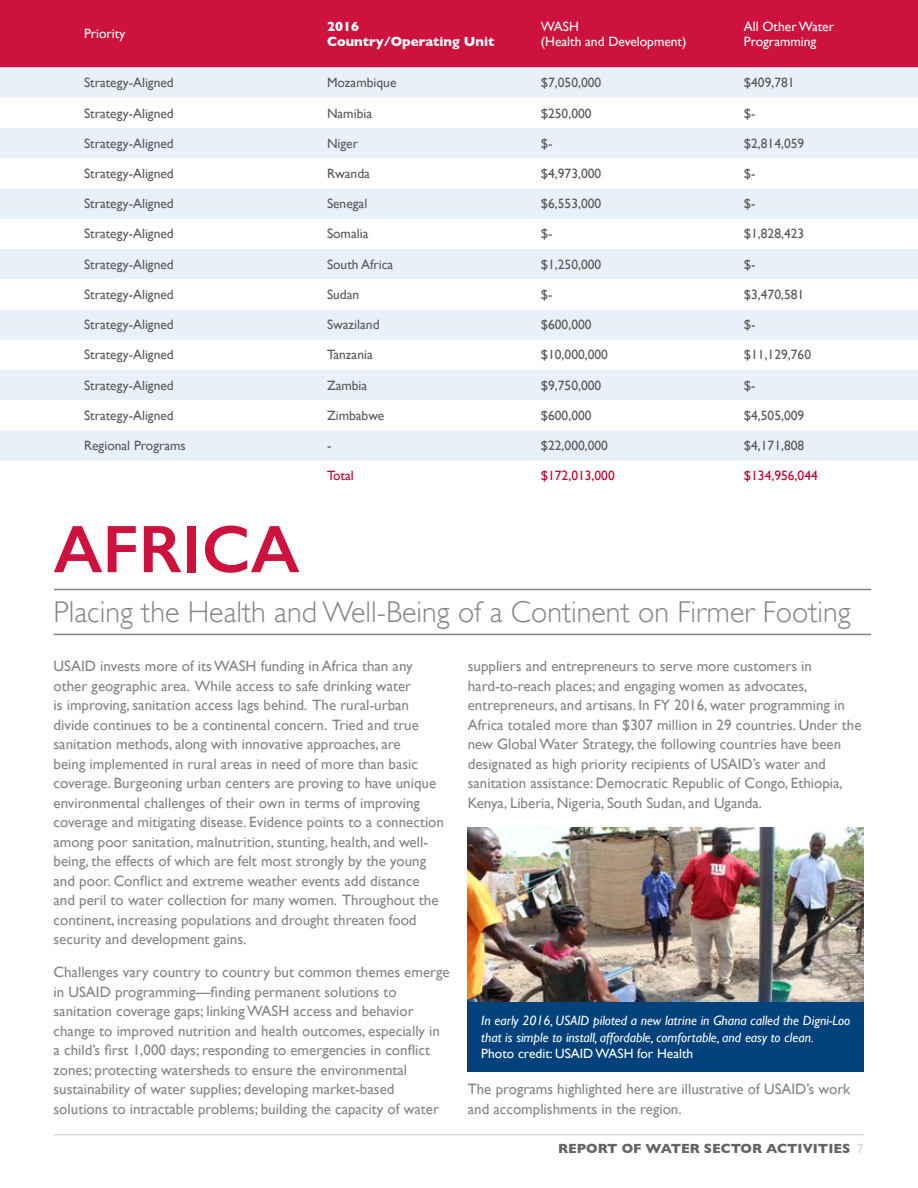
<style>
.page{position:relative;width:918px;height:1188px;background:#fff}
.page>*{position:absolute;margin:0;border:0;box-sizing:border-box;transform-origin:0 0}
.t1{font:600 67.5px "Gill Sans";color:#cd123d}
.Paragraph_Style_3{font:300 30px "Gill Sans";color:#848482}
.Body{font:15px/19.5px "Gill Sans";color:#848482}
.t2{font:13.5px "Gill Sans";color:#595959}
.t3{font:italic 13.5px/16.5px "Gill Sans";color:#fff}
.t4{font:13.5px/15.5px "Gill Sans";color:#fff}
.t5{font:700 13.5px "Gill Sans";color:#676362}
.t6{font:13.5px "Gill Sans";color:#c5002e}
.t7{font:700 13.5px/15.5px "Gill Sans";color:#fff}
.s1{font-style:normal}
.s2{font-weight:600;color:#dcdcd6}
</style>
<div class="page">
<div style="left:1px;top:0;width:917px;height:68px;background:#cd123d"></div>
<svg style="left:0;top:68px;width:918px;height:393px;fill:#e9f0f9"></svg>
<svg style="left:0;top:0;width:1px;height:99px"></svg>
<img style="left:468px;top:827px;width:396px;height:175px">
<div style="left:468px;top:1002px;width:396px;height:70px;background:#01427c"></div>
<hr style="left:54px;top:634px;width:817px;height:1px;background:#848482">
<hr style="left:54px;top:589px;width:817px;height:1px;background:#848482">
<hr style="left:54px;top:1134px;width:810px;height:2px;background:#dcdcd6">
<p class="t4" style="left:84px;top:26px;width:43px">Priority</p>
<p class="t7" style="left:327px;top:18px;width:169px">2016<br>Country/Operating Unit</p>
<p class="t4" style="left:541px;top:18px;width:147px">WASH<br>(Health and Development)</p>
<p class="t4" style="left:744px;top:18px;width:92px">All Other Water<br>Programming</p>
<p class="t2" style="left:84px;top:75px;width:91px">Strategy-Aligned</p>
<p class="t2" style="left:327px;top:75px;width:71px">Mozambique</p>
<p class="t2" style="left:541px;top:75px;width:62px">$7,050,000</p>
<p class="t2" style="left:744px;top:75px;width:52px">$409,781</p>
<p class="t2" style="left:84px;top:105px;width:91px">Strategy-Aligned</p>
<p class="t2" style="left:327px;top:105px;width:47px">Namibia</p>
<p class="t2" style="left:541px;top:105px;width:52px">$250,000</p>
<p class="t2" style="left:744px;top:105px;width:13px">$-</p>
<p class="t2" style="left:84px;top:135px;width:91px">Strategy-Aligned</p>
<p class="t2" style="left:327px;top:135px;width:33px">Niger</p>
<p class="t2" style="left:541px;top:135px;width:13px">$-</p>
<p class="t2" style="left:744px;top:135px;width:62px">$2,814,059</p>
<p class="t2" style="left:84px;top:166px;width:91px">Strategy-Aligned</p>
<p class="t2" style="left:327px;top:166px;width:45px">Rwanda</p>
<p class="t2" style="left:541px;top:166px;width:62px">$4,973,000</p>
<p class="t2" style="left:744px;top:166px;width:13px">$-</p>
<p class="t2" style="left:84px;top:196px;width:91px">Strategy-Aligned</p>
<p class="t2" style="left:327px;top:196px;width:42px">Senegal</p>
<p class="t2" style="left:541px;top:196px;width:62px">$6,553,000</p>
<p class="t2" style="left:744px;top:196px;width:13px">$-</p>
<p class="t2" style="left:84px;top:226px;width:91px">Strategy-Aligned</p>
<p class="t2" style="left:327px;top:226px;width:43px">Somalia</p>
<p class="t2" style="left:541px;top:226px;width:13px">$-</p>
<p class="t2" style="left:744px;top:226px;width:62px">$1,828,423</p>
<p class="t2" style="left:84px;top:256px;width:91px">Strategy-Aligned</p>
<p class="t2" style="left:327px;top:256px;width:68px">South Africa</p>
<p class="t2" style="left:541px;top:256px;width:62px">$1,250,000</p>
<p class="t2" style="left:744px;top:256px;width:13px">$-</p>
<p class="t2" style="left:84px;top:286px;width:91px">Strategy-Aligned</p>
<p class="t2" style="left:327px;top:286px;width:34px">Sudan</p>
<p class="t2" style="left:541px;top:286px;width:13px">$-</p>
<p class="t2" style="left:744px;top:286px;width:62px">$3,470,581</p>
<p class="t2" style="left:84px;top:317px;width:91px">Strategy-Aligned</p>
<p class="t2" style="left:327px;top:317px;width:54px">Swaziland</p>
<p class="t2" style="left:541px;top:317px;width:52px">$600,000</p>
<p class="t2" style="left:744px;top:317px;width:13px">$-</p>
<p class="t2" style="left:84px;top:347px;width:91px">Strategy-Aligned</p>
<p class="t2" style="left:327px;top:347px;width:47px">Tanzania</p>
<p class="t2" style="left:541px;top:347px;width:69px">$10,000,000</p>
<p class="t2" style="left:744px;top:347px;width:69px">$11,129,760</p>
<p class="t2" style="left:84px;top:377px;width:91px">Strategy-Aligned</p>
<p class="t2" style="left:327px;top:377px;width:42px">Zambia</p>
<p class="t2" style="left:541px;top:377px;width:62px">$9,750,000</p>
<p class="t2" style="left:744px;top:377px;width:13px">$-</p>
<p class="t2" style="left:84px;top:407px;width:91px">Strategy-Aligned</p>
<p class="t2" style="left:327px;top:407px;width:59px">Zimbabwe</p>
<p class="t2" style="left:541px;top:407px;width:52px">$600,000</p>
<p class="t2" style="left:744px;top:407px;width:62px">$4,505,009</p>
<p class="t2" style="left:84px;top:438px;width:103px">Regional Programs</p>
<p class="t2" style="left:327px;top:438px;width:6px">-</p>
<p class="t2" style="left:541px;top:438px;width:69px">$22,000,000</p>
<p class="t2" style="left:744px;top:438px;width:62px">$4,171,808</p>
<p class="t6" style="left:327px;top:468px;width:28px">Total</p>
<p class="t6" style="left:541px;top:468px;width:75px">$172,013,000</p>
<p class="t6" style="left:744px;top:468px;width:75px">$134,956,044</p>
<p class="t1" style="left:54px;top:509px;width:248px">AFRICA</p>
<p class="Paragraph_Style_3" style="left:54px;top:594px;width:799px">Placing the Health and Well-Being of a Continent on Firmer Footing</p>
<p class="Body" style="left:54px;top:657px;width:392px">USAID invests more of its WASH funding in Africa than any other geographic area. While access to safe drinking water<br>is improving, sanitation access lags behind. The rural-urban divide continues to be a continental concern. Tried and true sanitation methods, along with innovative approaches, are<br>being implemented in rural areas in need of more than basic coverage. Burgeoning urban centers are proving to have unique environmental challenges of their own in terms of improving coverage and mitigating disease. Evidence points to a connection among poor sanitation, malnutrition, stunting, health, and well&shy;being, the effects of which are felt most strongly by the young and poor. Conflict and extreme weather events add distance and peril to water collection for many women. Throughout the continent, increasing populations and drought threaten food security and development gains.</p>
<p class="Body" style="left:54px;top:963px;width:398px">Challenges vary country to country but common themes emerge in USAID programming—finding permanent solutions to sanitation coverage gaps; linking WASH access and behavior change to improved nutrition and health outcomes, especially in a child’s first 1,000 days; responding to emergencies in conflict zones; protecting watersheds to ensure the environmental sustainability of water supplies; developing market-based solutions to intractable problems; building the capacity of water</p>
<p class="Body" style="left:468px;top:657px;width:395px">suppliers and entrepreneurs to serve more customers in hard-to-reach places; and engaging women as advocates, entrepreneurs, and artisans. In FY 2016, water programming in Africa totaled more than $307 million in 29 countries. Under the new Global Water Strategy, the following countries have been designated as high priority recipients of USAID’s water and sanitation assistance: Democratic Republic of Congo, Ethiopia, Kenya, Liberia, Nigeria, South Sudan, and Uganda.</p>
<p class="t3" style="left:481px;top:1012px;width:370px">In early 2016, USAID piloted a new latrine in Ghana called the Digni-Loo that is simple to install, affordable, comfortable, and easy to clean.<br><span class="s1">Photo credit: USAID WASH for Health</span></p>
<p class="Body" style="left:468px;top:1080px;width:384px">The programs highlighted here are illustrative of USAID’s work and accomplishments in the region.</p>
<p class="t5" style="left:558px;top:1141px;width:307px">REPORT OF WATER SECTOR ACTIVITIES <span class="s2">7</span></p>
</div>
